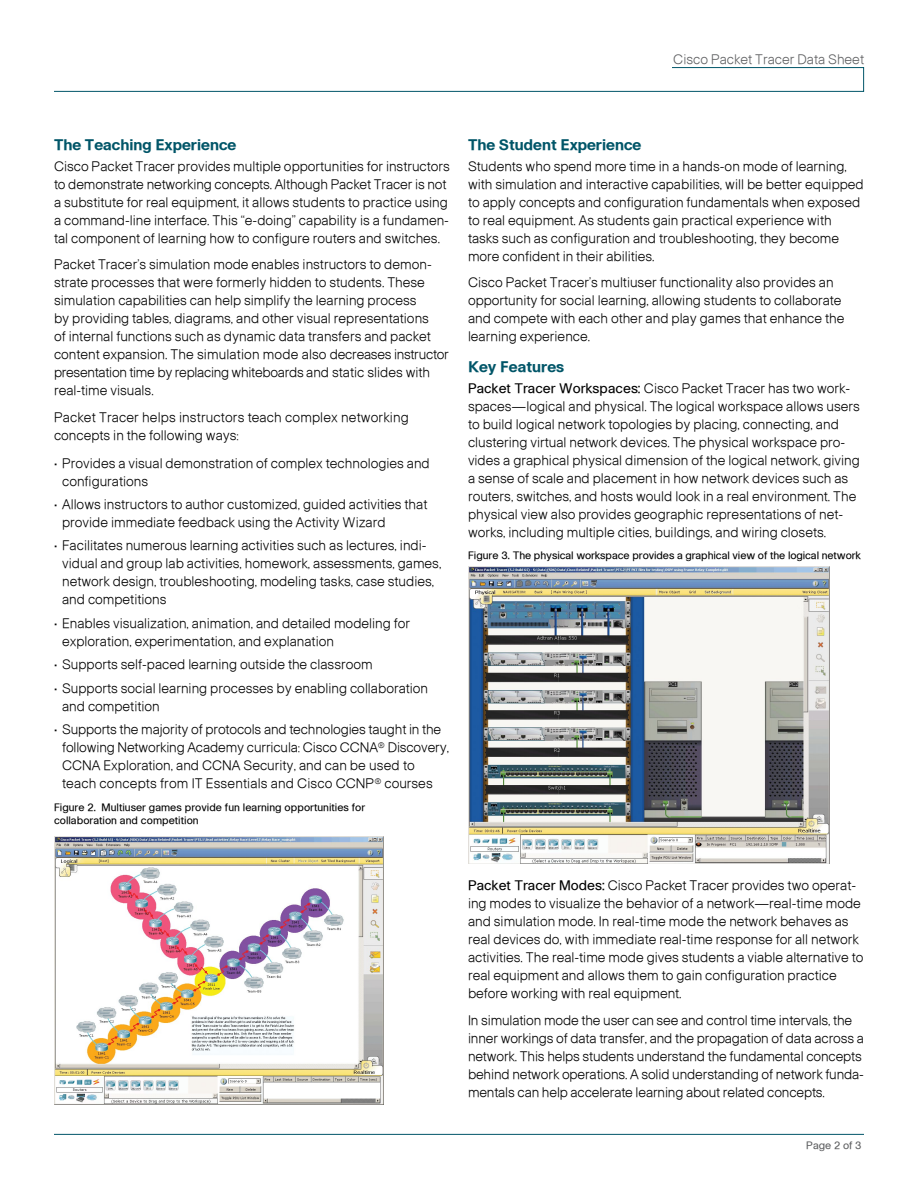
<style>
.page{position:relative;width:918px;height:1188px;background:#fff}
.page>*{position:absolute;margin:0;border:0;box-sizing:border-box;transform-origin:0 0}
.t1{font:15px "Ciscobold";color:#005568}
.t2{font:13.5px/18px "Ciscolight";color:#000}
.t3{font:13.5px "Ciscolight";color:#5f6062}
.t4{font:10.5px/13.5px "Ciscoregular";color:#000}
.t5{font:10.5px "Ciscoregular";color:#5f6062}
.s1{font-family:"Ciscoregular"}
</style>
<div class="page">
<img style="left:54px;top:837px;width:330px;height:268px">
<hr style="left:54px;top:1134px;width:810px;height:1px;background:#005568">
<svg style="left:54px;top:67px;width:810px;height:25px"></svg>
<img style="left:468px;top:566px;width:362px;height:297px">
<p class="t3" style="left:673px;top:51px;width:192px">Cisco Packet Tracer Data Sheet</p>
<p class="t1" style="left:54px;top:135px;width:184px">The Teaching Experience</p>
<p class="t2" style="left:54px;top:157px;width:397px">Cisco Packet Tracer provides multiple opportunities for instructors to demonstrate networking concepts. Although Packet Tracer is not a substitute for real equipment, it allows students to practice using a command-line interface. This “e-doing” capability is a fundamen&shy;tal component of learning how to configure routers and switches.</p>
<p class="t2" style="left:54px;top:255px;width:396px">Packet Tracer’s simulation mode enables instructors to demon&shy;strate processes that were formerly hidden to students. These simulation capabilities can help simplify the learning process<br>by providing tables, diagrams, and other visual representations<br>of internal functions such as dynamic data transfers and packet content expansion. The simulation mode also decreases instructor presentation time by replacing whiteboards and static slides with real-time visuals.</p>
<p class="t2" style="left:54px;top:408px;width:356px">Packet Tracer helps instructors teach complex networking concepts in the following ways:</p>
<p class="t2" style="left:62px;top:454px;width:369px;text-indent:-8px">• Provides a visual demonstration of complex technologies and configurations</p>
<p class="t2" style="left:62px;top:495px;width:367px;text-indent:-8px">• Allows instructors to author customized, guided activities that provide immediate feedback using the Activity Wizard</p>
<p class="t2" style="left:62px;top:536px;width:381px;text-indent:-8px">• Facilitates numerous learning activities such as lectures, indi&shy;vidual and group lab activities, homework, assessments, games, network design, troubleshooting, modeling tasks, case studies, and competitions</p>
<p class="t2" style="left:62px;top:614px;width:350px;text-indent:-8px">• Enables visualization, animation, and detailed modeling for exploration, experimentation, and explanation</p>
<p class="t2" style="left:54px;top:655px;width:320px">• Supports self-paced learning outside the classroom</p>
<p class="t2" style="left:62px;top:679px;width:368px;text-indent:-8px">• Supports social learning processes by enabling collaboration and competition</p>
<p class="t2" style="left:62px;top:720px;width:388px;text-indent:-8px">• Supports the majority of protocols and technologies taught in the following Networking Academy curricula: Cisco CCNA<sup>®</sup> Discovery, CCNA Exploration, and CCNA Security, and can be used to teach concepts from IT Essentials and Cisco CCNP<sup>®</sup> courses</p>
<p class="t4" style="left:54px;top:800px;width:313px">Figure 2. Multiuser games provide fun learning opportunities for collaboration and competition</p>
<p class="t1" style="left:468px;top:135px;width:175px">The Student Experience</p>
<p class="t2" style="left:468px;top:157px;width:397px">Students who spend more time in a hands-on mode of learning, with simulation and interactive capabilities, will be better equipped to apply concepts and configuration fundamentals when exposed to real equipment. As students gain practical experience with tasks such as configuration and troubleshooting, they become more confident in their abilities.</p>
<p class="t2" style="left:468px;top:273px;width:378px">Cisco Packet Tracer’s multiuser functionality also provides an opportunity for social learning, allowing students to collaborate and compete with each other and play games that enhance the learning experience.</p>
<p class="t1" style="left:468px;top:357px;width:98px">Key Features</p>
<p class="t2" style="left:468px;top:379px;width:393px"><span class="s1">Packet Tracer Workspaces:</span> Cisco Packet Tracer has two work&shy;spaces—logical and physical. The logical workspace allows users to build logical network topologies by placing, connecting, and clustering virtual network devices. The physical workspace pro&shy;vides a graphical physical dimension of the logical network, giving a sense of scale and placement in how network devices such as routers, switches, and hosts would look in a real environment. The physical view also provides geographic representations of net&shy;works, including multiple cities, buildings, and wiring closets.</p>
<p class="t4" style="left:468px;top:548px;width:394px">Figure 3. The physical workspace provides a graphical view of the logical network</p>
<p class="t2" style="left:468px;top:876px;width:397px"><span class="s1">Packet Tracer Modes:</span> Cisco Packet Tracer provides two operat&shy;ing modes to visualize the behavior of a network—real-time mode and simulation mode. In real-time mode the network behaves as real devices do, with immediate real-time response for all network activities. The real-time mode gives students a viable alternative to real equipment and allows them to gain configuration practice before working with real equipment.</p>
<p class="t2" style="left:468px;top:1011px;width:397px">In simulation mode the user can see and control time intervals, the inner workings of data transfer, and the propagation of data across a network. This helps students understand the fundamental concepts behind network operations. A solid understanding of network funda&shy;mentals can help accelerate learning about related concepts.</p>
<p class="t5" style="left:806px;top:1139px;width:57px">Page 2 of 3</p>
</div>
